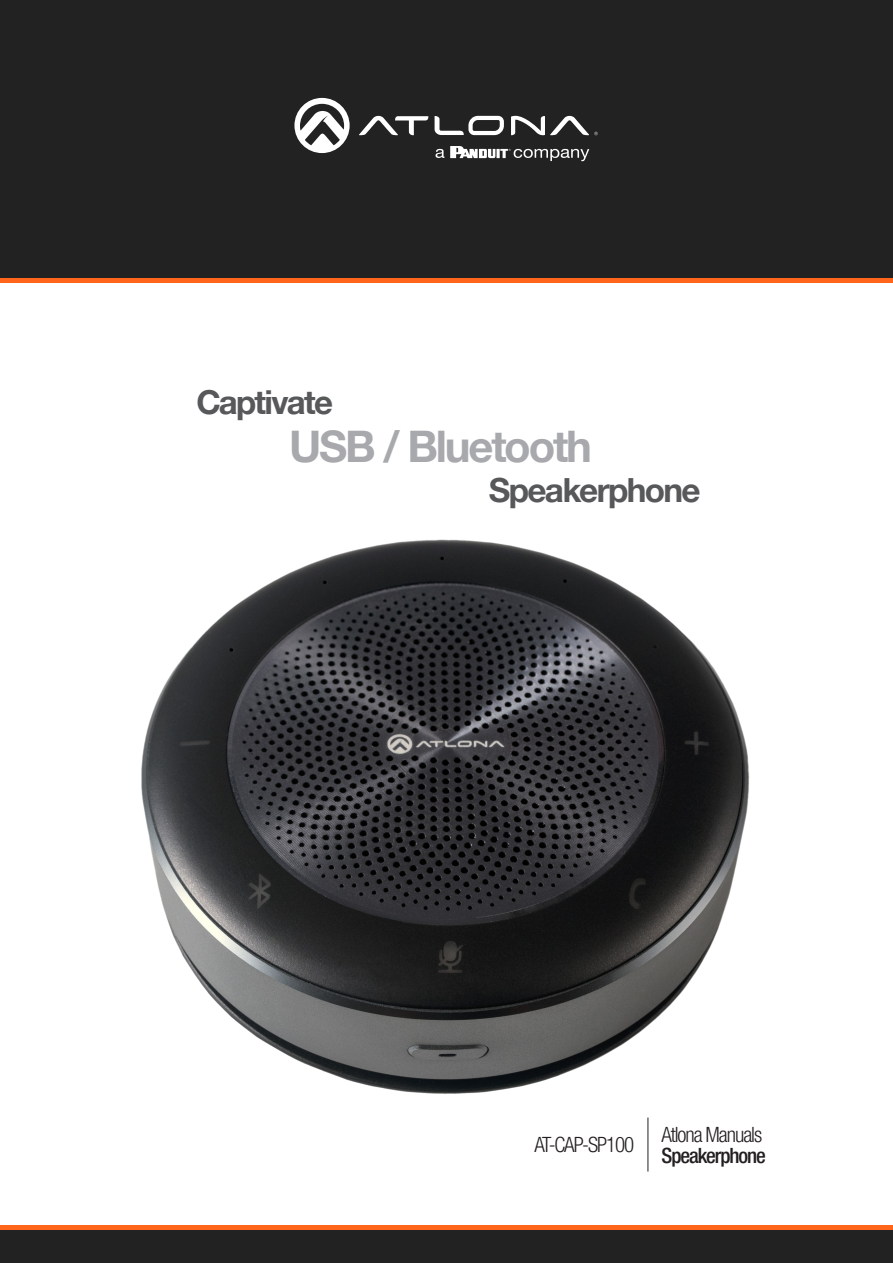
<style>
.page{position:relative;width:893px;height:1263px;background:#fff}
.page>*{position:absolute;margin:0;border:0;box-sizing:border-box;transform-origin:0 0}
.Product_Type_First_P{font:700 43.5px "Helvetica Neue LTW1 G";letter-spacing:-.05em;color:#a8a9ad}
.Product_Type_First_P-2{font:700 33.3px "Helvetica Neue LTW1 G";letter-spacing:-.05em;color:#57585a}
.Product_Type_First_P-3{font:700 33px "Helvetica Neue LTW1 G";letter-spacing:-.05em;color:#57585a}
.t1{font:300 condensed 21px "Helvetica Neue LTW1 G";letter-spacing:-.05em;color:#231f20}
.t2{font:500 condensed 21px "Helvetica Neue LTW1 G";letter-spacing:-.05em;color:#231f20}
</style>
<div class="page">
<hr style="left:648px;top:1117px;width:1px;height:54px;background:#231f20">
<div style="left:0;top:0;width:893px;height:279px;background:#222"></div>
<div style="left:0;top:1227px;width:893px;height:36px;background:#222"></div>
<svg style="left:435px;top:116px;width:69px;height:19px"></svg>
<svg style="left:359px;top:116px;width:70px;height:19px"></svg>
<svg style="left:511px;top:116px;width:87px;height:19px"></svg>
<svg style="left:294px;top:98px;width:56px;height:55px"></svg>
<svg style="left:436px;top:149px;width:8px;height:9px"></svg>
<svg style="left:450px;top:146px;width:139px;height:15px"></svg>
<hr style="left:0;top:278px;width:893px;height:4px;background:#ff661c">
<hr style="left:0;top:1225px;width:893px;height:4px;background:#ff661c">
<img style="left:141px;top:539px;width:609px;height:555px">
<p class="Product_Type_First_P-3" style="left:196px;top:382px;width:138px">Captivate</p>
<p class="Product_Type_First_P" style="left:289px;top:419px;width:304px">USB / Bluetooth</p>
<p class="Product_Type_First_P-2" style="left:489px;top:469px;width:213px">Speakerphone</p>
<p class="t1" style="left:535px;top:1132px;width:101px">AT-CAP-SP100</p>
<p class="t1" style="left:662px;top:1122px;width:102px">Atlona Manuals</p>
<p class="t2" style="left:662px;top:1143px;width:106px">Speakerphone</p>
</div>
